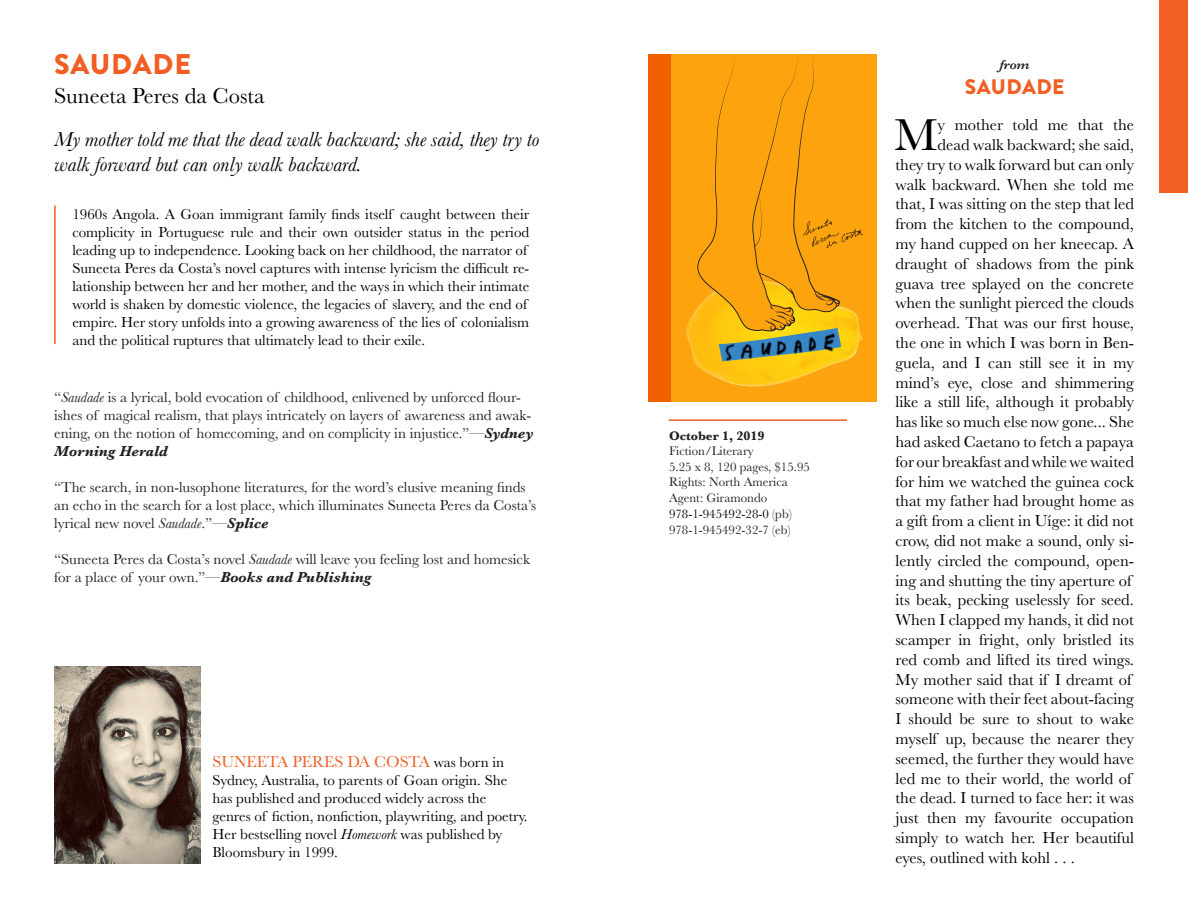
<style>
.page{position:relative;width:1188px;height:918px;background:#fff}
.page>*{position:absolute;margin:0;border:0;box-sizing:border-box;transform-origin:0 0}
.t1{font:46.35px "Baskerville";color:#000}
.t2{font:900 28.5px "Brandon Grotesque";letter-spacing:.03em;color:#f25e24}
.t3{font:22.5px "Baskerville";color:#000}
.t4{font:italic 21px/25.2px "Baskerville";color:#000}
.t5{font:900 21px "Brandon Grotesque";letter-spacing:.02em;color:#f25e24}
.t6{font:16.5px "Baskerville";color:#000}
.t7{font:16.5px "Baskerville";color:#f25e24}
.t8{font:15px/18px "Baskerville";color:#000}
.t9{font:15px/18px "Baskerville";color:#231f20}
.t10{font:italic 600 13.5px "Baskerville";color:#231f20}
.t11{font:12.9px/15.8px "Baskerville";color:#231f20}
.t12{font:700 12.9px "Baskerville";color:#231f20}
.s1{font-style:italic}
.s2{font-weight:700;font-style:italic}
.s3{font-size:15px;color:#000}
.s4{color:#000}
</style>
<div class="page">
<div style="left:648px;top:54px;width:228px;height:348px;background:#fda30e"></div>
<div style="left:648px;top:54px;width:22px;height:348px;background:#f36001"></div>
<img style="left:841px;top:228px;width:22px;height:14px">
<img style="left:712px;top:321px;width:140px;height:50px">
<svg style="left:687px;top:54px;width:154px;height:307px"></svg>
<hr style="left:669px;top:419px;width:178px;height:2px;background:#f25e24">
<div style="left:1159px;top:0;width:29px;height:193px;background:#f25e24"></div>
<hr style="left:54px;top:205px;width:2px;height:139px;background:#f25e24">
<img style="left:54px;top:666px;width:146px;height:198px">
<h2 class="t2" style="left:54px;top:44px;width:139px">SAUDADE</h2>
<h3 class="t3" style="left:54px;top:81px;width:212px">Suneeta Peres da Costa</h3>
<p class="t4" style="left:55px;top:127px;width:486px">My mother told me that the dead walk backward; she said, they try to walk forward but can only walk backward.</p>
<p class="t8" style="left:72px;top:205px;width:458px">1960s Angola. A Goan immigrant family finds itself caught between their complicity in Portuguese rule and their own outsider status in the period leading up to independence. Looking back on her childhood, the narrator of Suneeta Peres da Costa’s novel captures with intense lyricism the difficult re&shy;lationship between her and her mother, and the ways in which their intimate world is shaken by domestic violence, the legacies of slavery, and the end of empire. Her story unfolds into a growing awareness of the lies of colonialism and the political ruptures that ultimately lead to their exile.</p>
<p class="t9" style="left:54px;top:388px;width:481px">“<span class="s1">Saudade</span> is a lyrical, bold evocation of childhood, enlivened by unforced flour&shy;ishes of magical realism, that plays intricately on layers of awareness and awak&shy;ening, on the notion of homecoming, and on complicity in injustice.”—<span class="s2">Sydney Morning Herald</span></p>
<p class="t9" style="left:54px;top:478px;width:484px">“The search, in non-lusophone literatures, for the word’s elusive meaning finds an echo in the search for a lost place, which illuminates Suneeta Peres da Costa’s lyrical new novel <span class="s1">Saudade</span>.”—<span class="s2">Splice</span></p>
<p class="t9" style="left:54px;top:550px;width:477px">“Suneeta Peres da Costa’s novel <span class="s1">Saudade</span> will leave you feeling lost and homesick for a place of your own.”—<span class="s2">Books and Publishing</span></p>
<p class="t7" style="left:212px;top:751px;width:293px">SUNEETA PERES DA COSTA <span class="s3">was born in</span></p>
<p class="t8" style="left:212px;top:772px;width:317px">Sydney, Australia, to parents of Goan origin. She has published and produced widely across the genres of fiction, nonfiction, playwriting, and poetry.<br>Her bestselling novel <span class="s1">Homework</span> was published by Bloomsbury in 1999.</p>
<p class="t12" style="left:669px;top:427px;width:97px">October 1, 2019</p>
<p class="t11" style="left:669px;top:444px;width:142px">Fiction/Literary<br>5.25 x 8, 120 pages, $15.95<br>Rights: North America<br>Agent: Giramondo<br><span class="s4">978-1-945492-28-0</span> (pb)<br>978-1-945492-32-7 (eb)</p>
<p class="t10" style="left:1000px;top:55px;width:31px">from</p>
<p class="t5" style="left:965px;top:72px;width:101px">SAUDADE</p>
<h1 class="t1" style="left:895px;top:105px;width:45px">M</h1>
<p class="t6" style="left:938px;top:114px;width:198px">y mother told me that the</p>
<p class="t6" style="left:938px;top:134px;width:198px">dead walk backward; she said,</p>
<p class="t6" style="left:895px;top:154px;width:240px">they try to walk forward but can only</p>
<p class="t6" style="left:895px;top:174px;width:240px">walk backward. When she told me</p>
<p class="t6" style="left:895px;top:194px;width:240px">that, I was sitting on the step that led</p>
<p class="t6" style="left:895px;top:213px;width:240px">from the kitchen to the compound,</p>
<p class="t6" style="left:895px;top:233px;width:240px">my hand cupped on her kneecap. A</p>
<p class="t6" style="left:895px;top:253px;width:240px">draught of shadows from the pink</p>
<p class="t6" style="left:895px;top:273px;width:240px">guava tree splayed on the concrete</p>
<p class="t6" style="left:895px;top:293px;width:240px">when the sunlight pierced the clouds</p>
<p class="t6" style="left:895px;top:312px;width:240px">overhead. That was our first house,</p>
<p class="t6" style="left:895px;top:332px;width:240px">the one in which I was born in Ben-</p>
<p class="t6" style="left:895px;top:352px;width:240px">guela, and I can still see it in my</p>
<p class="t6" style="left:895px;top:372px;width:240px">mind’s eye, close and shimmering</p>
<p class="t6" style="left:895px;top:392px;width:240px">like a still life, although it probably</p>
<p class="t6" style="left:895px;top:411px;width:240px">has like so much else now gone... She</p>
<p class="t6" style="left:895px;top:431px;width:240px">had asked Caetano to fetch a papaya</p>
<p class="t6" style="left:895px;top:451px;width:240px">for our breakfast and while we waited</p>
<p class="t6" style="left:895px;top:471px;width:240px">for him we watched the guinea cock</p>
<p class="t6" style="left:895px;top:491px;width:240px">that my father had brought home as</p>
<p class="t6" style="left:895px;top:510px;width:240px">a gift from a client in Uíge: it did not</p>
<p class="t6" style="left:895px;top:530px;width:240px">crow, did not make a sound, only si-</p>
<p class="t6" style="left:895px;top:550px;width:240px">lently circled the compound, open-</p>
<p class="t6" style="left:895px;top:570px;width:238px">ing and shutting the tiny aperture of</p>
<p class="t6" style="left:895px;top:590px;width:240px">its beak, pecking uselessly for seed.</p>
<p class="t6" style="left:895px;top:609px;width:240px">When I clapped my hands, it did not</p>
<p class="t6" style="left:895px;top:629px;width:240px">scamper in fright, only bristled its</p>
<p class="t6" style="left:895px;top:649px;width:240px">red comb and lifted its tired wings.</p>
<p class="t6" style="left:895px;top:669px;width:238px">My mother said that if I dreamt of</p>
<p class="t6" style="left:895px;top:689px;width:240px">someone with their feet about-facing</p>
<p class="t6" style="left:895px;top:708px;width:240px">I should be sure to shout to wake</p>
<p class="t6" style="left:895px;top:728px;width:240px">myself up, because the nearer they</p>
<p class="t6" style="left:895px;top:748px;width:240px">seemed, the further they would have</p>
<p class="t6" style="left:895px;top:768px;width:238px">led me to their world, the world of</p>
<p class="t6" style="left:895px;top:788px;width:240px">the dead. I turned to face her: it was</p>
<p class="t6" style="left:895px;top:807px;width:240px">just then my favourite occupation</p>
<p class="t6" style="left:895px;top:827px;width:240px">simply to watch her. Her beautiful</p>
<p class="t6" style="left:895px;top:847px;width:181px">eyes, outlined with kohl . . .</p>
</div>
